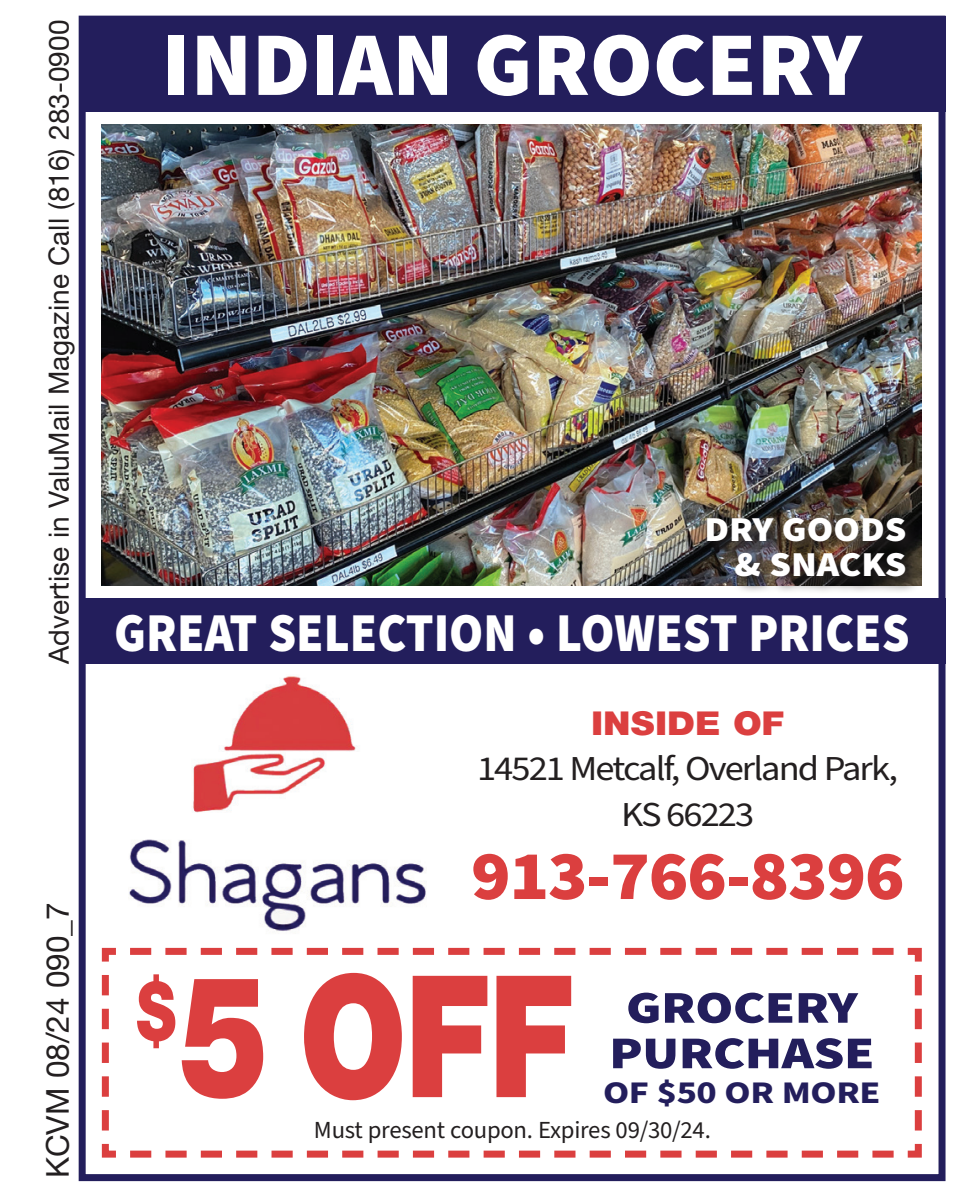
<style>
.page{position:relative;width:962px;height:1197px;background:#fff}
.page>*{position:absolute;margin:0;border:0;box-sizing:border-box;transform-origin:0 0}
.t1{font:900 182px "Sans";color:#db3f3f;scale:.8 1}
.t2{font:900 91px "Source Sans Pro";color:#fff}
.t3{font:900 70px "Source Sans Pro";letter-spacing:-.015em;color:#db3f3f;scale:1.05 1}
.t4{font:900 54.95px "Source Sans Pro";color:#fff;scale:.9 1}
.t5{font:900 45.5px/45.5px "Source Sans Pro";letter-spacing:-.01em;color:#231e5c;text-align:center;scale:1.21 1}
.t6{font:35px/45.5px "Source Sans Pro";letter-spacing:-.05em;color:#231f20;text-align:center;scale:1.1 1}
.t7{font:900 35px/35px "Source Sans Pro";color:#fff;text-align:right;scale:1.1 1}
.t8{font:900 35px "Sans";color:#db3f3f;scale:1.1 1}
.t9{font:31.5px "Helvetica Neue LT Std";color:#231f20}
.t10{font:700 31.5px "Source Sans Pro";letter-spacing:-.01em;color:#231e5c;scale:1.21 1}
.t11{font:28px "Helvetica Neue LT Std";color:#231f20}
.t12{font:24.5px "Source Sans Pro";letter-spacing:-.01em;color:#231f20}
</style>
<div class="page">
<div style="left:79px;top:598px;width:866px;height:65px;background:#231e5c"></div>
<div style="left:79px;top:16px;width:866px;height:1165px;border:7px solid #231e5c"></div>
<img style="left:129px;top:676px;width:298px;height:256px">
<div style="left:79px;top:16px;width:866px;height:96px;background:#231e5c"></div>
<svg style="left:101px;top:947px;width:821px;height:211px"></svg>
<img style="left:102px;top:124px;width:819px;height:461px">
<img style="left:703px;top:514px;width:219px;height:77px">
<p class="t11" style="left:42px;top:664px;width:646px;rotate:-90deg">Advertise in ValuMail Magazine Call (816) 283-0900</p>
<p class="t9" style="left:39px;top:1178px;width:278px;rotate:-90deg">KCVM 08/24 090_7</p>
<h2 class="t2" style="left:162px;top:2px;width:701px">INDIAN GROCERY</h2>
<p class="t7" style="left:704px;top:513px;width:185px">DRY GOODS &amp; SNACKS</p>
<h3 class="t4" style="left:114px;top:594px;width:885px">GREAT SELECTION • LOWEST PRICES</h3>
<p class="t8" style="left:591px;top:702px;width:177px">INSIDE OF</p>
<p class="t6" style="left:477px;top:747px;width:384px">14521 Metcalf, Overland Park,<br>KS 66223</p>
<h3 class="t3" style="left:471px;top:827px;width:414px">913-766-8396</h3>
<h1 class="t1" style="left:134px;top:926px;width:551px"><sup>$</sup>5 OFF</h1>
<h3 class="t5" style="left:609px;top:986px;width:221px">GROCERY<br>PURCHASE</h3>
<p class="t10" style="left:603px;top:1071px;width:231px">OF $50 OR MORE</p>
<p class="t12" style="left:314px;top:1113px;width:398px">Must present coupon. Expires 09/30/24.</p>
</div>
